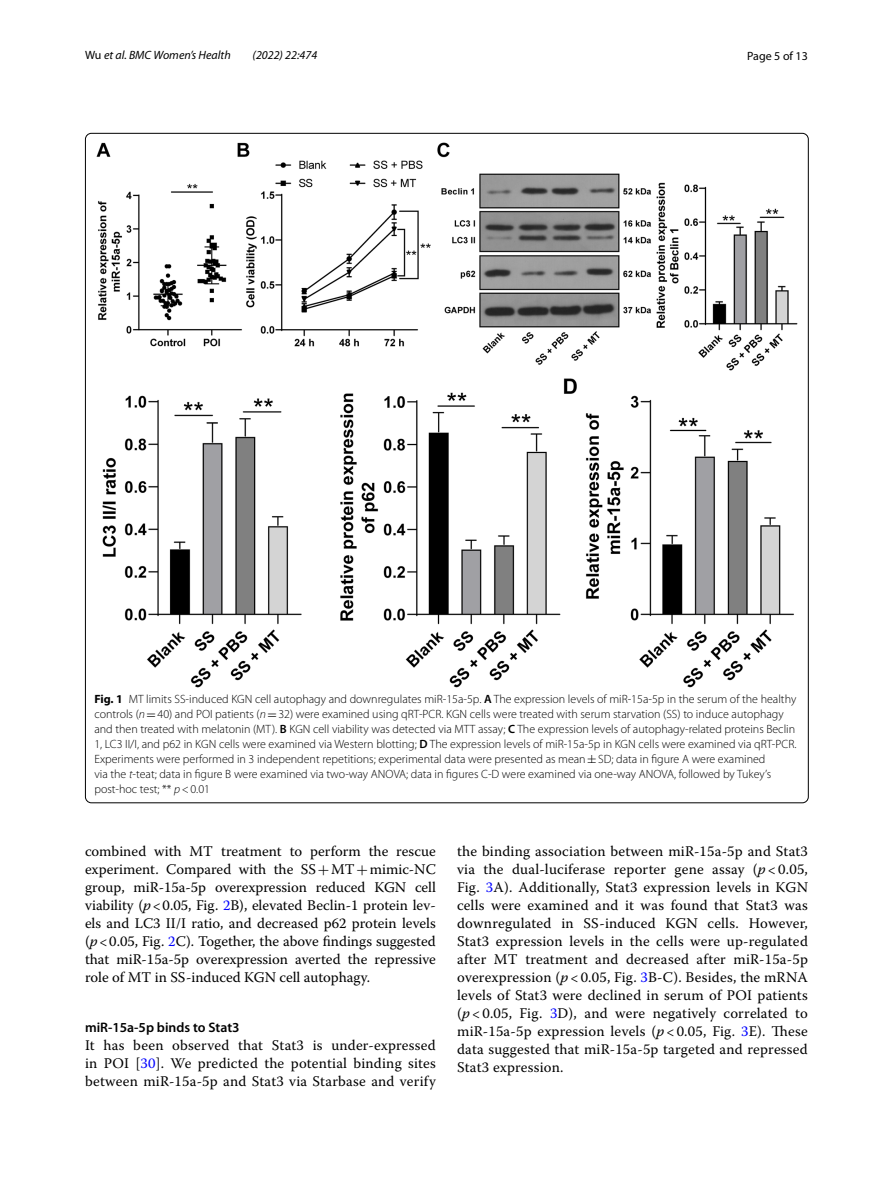
<style>
.page{position:relative;width:893px;height:1187px;background:#fff}
.page>*{position:absolute;margin:0;border:0;box-sizing:border-box;transform-origin:0 0}
.t1{font:14.7px/18px "Warnock Pro";letter-spacing:.015em;color:#000;text-align:justify}
.t2{font:600 13.8px "Myriad Pro";color:#000}
.t3{font:300 12px/15px "Myriad Pro";color:#000}
.t4{font:italic 12px "Myriad Pro";color:#000}
.t5{font:12px "Myriad Pro";color:#000}
.s1{font-style:normal}
.s2{font-weight:700}
.s3{font-weight:600}
.s4{font-style:italic}
.s5{font-family:"MTSY";font-weight:400}
.s6{font-family:"MTSY"}
.s7{color:#00f}
</style>
<div class="page">
<img style="left:97px;top:142px;width:700px;height:545px">
<p class="t4" style="left:85px;top:48px;width:147px"><span class="s1">Wu</span> et al. BMC Women’s Health</p>
<p class="t4" style="left:253px;top:48px;width:66px">(2022) 22:474</p>
<p class="t5" style="left:747px;top:48px;width:62px">Page 5 of 13</p>
<p class="t3" style="left:94px;top:691px;width:704px"><span class="s2">Fig. 1</span> MT limits SS-induced KGN cell autophagy and downregulates miR-15a-5p. <span class="s3">A</span> The expression levels of miR-15a-5p in the serum of the healthy controls (<span class="s4">n</span><span class="s5">=</span>40) and POI patients (<span class="s4">n</span><span class="s5">=</span>32) were examined using qRT-PCR. KGN cells were treated with serum starvation (SS) to induce autophagy and then treated with melatonin (MT). <span class="s3">B</span> KGN cell viability was detected via MTT assay; <span class="s3">C</span> The expression levels of autophagy-related proteins Beclin 1, LC3 II/I, and p62 in KGN cells were examined via Western blotting; <span class="s3">D</span> The expression levels of miR-15a-5p in KGN cells were examined via qRT-PCR.<br>Experiments were performed in 3 independent repetitions; experimental data were presented as mean<span class="s5">±</span>SD; data in figure A were examined<br>via the <span class="s4">t</span>-teat; data in figure B were examined via two-way ANOVA; data in figures C-D were examined via one-way ANOVA, followed by Tukey’s post-hoc test; ** <span class="s4">p</span>&lt;0.01</p>
<p class="t1" style="left:85px;top:841px;width:352px">combined with MT treatment to perform the rescue experiment. Compared with the SS<span class="s6">+</span>MT<span class="s6">+</span>mimic-NC group, miR-15a-5p overexpression reduced KGN cell viability (<span class="s4">p</span>&lt;0.05, Fig. <span class="s7">2</span>B), elevated Beclin-1 protein lev&shy;els and LC3 II/I ratio, and decreased p62 protein levels (<span class="s4">p</span>&lt;0.05, Fig. <span class="s7">2</span>C). Together, the above findings suggested that miR-15a-5p overexpression averted the repressive role of MT in SS-induced KGN cell autophagy.</p>
<p class="t2" style="left:85px;top:1018px;width:156px">miR‑15a‑5p binds to Stat3</p>
<p class="t1" style="left:85px;top:1036px;width:352px">It has been observed that Stat3 is under-expressed in POI [<span class="s7">30</span>]. We predicted the potential binding sites between miR-15a-5p and Stat3 via Starbase and verify</p>
<p class="t1" style="left:457px;top:841px;width:352px">the binding association between miR-15a-5p and Stat3 via the dual-luciferase reporter gene assay (<span class="s4">p</span> &lt; 0.05, Fig. <span class="s7">3</span>A). Additionally, Stat3 expression levels in KGN cells were examined and it was found that Stat3 was downregulated in SS-induced KGN cells. However, Stat3 expression levels in the cells were up-regulated after MT treatment and decreased after miR-15a-5p overexpression (<span class="s4">p</span> &lt; 0.05, Fig. <span class="s7">3</span>B-C). Besides, the mRNA levels of Stat3 were declined in serum of POI patients (<span class="s4">p</span> &lt; 0.05, Fig. <span class="s7">3</span>D), and were negatively correlated to miR-15a-5p expression levels (<span class="s4">p</span> &lt; 0.05, Fig. <span class="s7">3</span>E). These data suggested that miR-15a-5p targeted and repressed Stat3 expression.</p>
</div>
